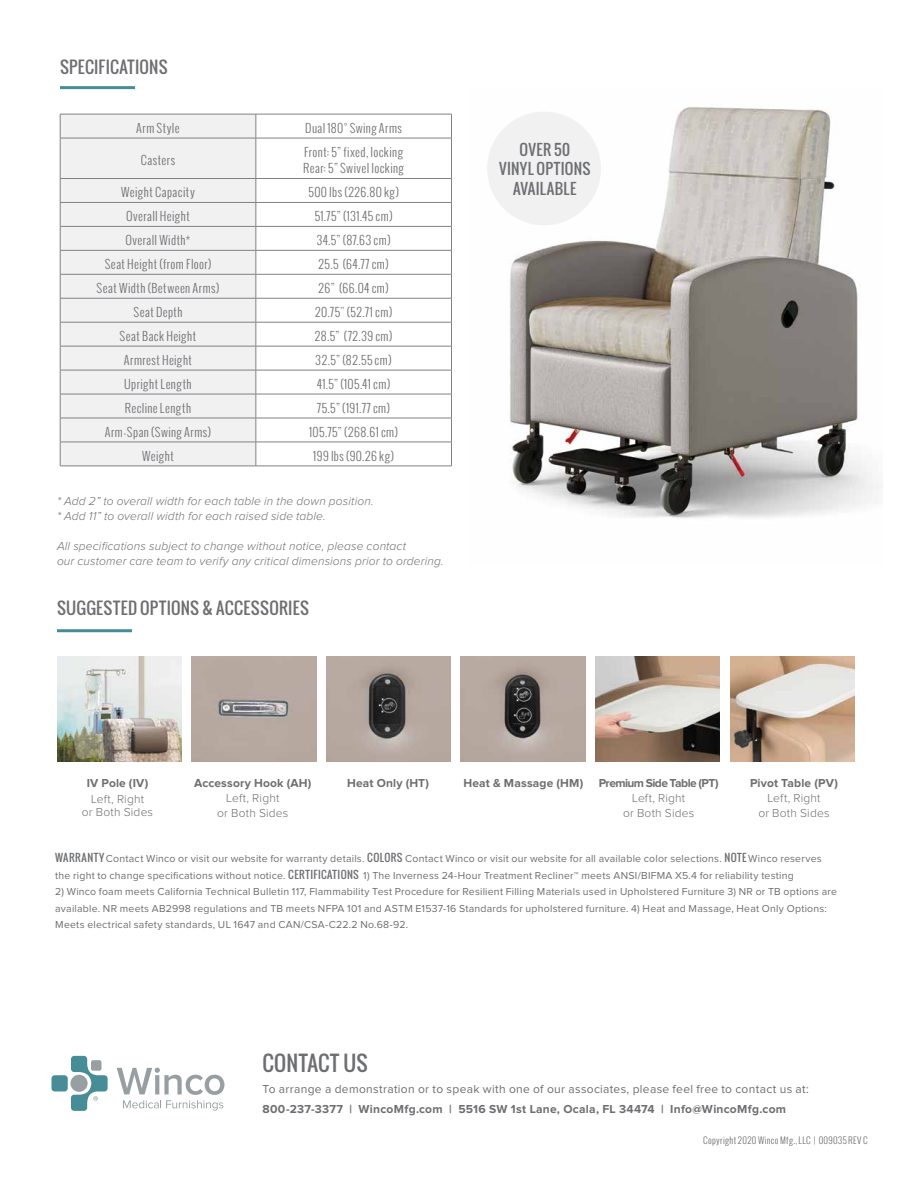
<style>
.page{position:relative;width:918px;height:1188px;background:#fff}
.page>*{position:absolute;margin:0;border:0;box-sizing:border-box;transform-origin:0 0}
.t1{font:21px "Oswald";letter-spacing:.01em;color:#6d6e71}
.t2{font:16.5px "Oswald";letter-spacing:.02em;color:#6d6e71}
.t3{font:15px/19.5px "Oswald";letter-spacing:.025em;color:#6d6e71;text-align:center}
.t4{font:300 12px/16.5px "Oswald";letter-spacing:.035em;color:#6d6e71}
.t5{font:italic 300 12px/15px "Proxima Nova";letter-spacing:.01em;color:#6d6e71}
.t6{font:700 12px "Proxima Nova";letter-spacing:.015em;color:#6d6e71}
.t7{font:300 12px/15px "Proxima Nova";letter-spacing:.015em;color:#6d6e71;text-align:center}
.t8{font:12px "Proxima Nova";letter-spacing:.025em;color:#6d6e71}
.t9{font:700 12px "Proxima Nova";letter-spacing:-.05em;color:#6d6e71}
.t10{font:10.5px/16.5px "Proxima Nova";letter-spacing:.02em;color:#6d6e71}
.t11{font:300 9px "Oswald";letter-spacing:.04em;color:#6d6e71}
.s1{font-family:"Oswald"}
</style>
<div class="page">
<img style="left:509px;top:107px;width:370px;height:411px">
<div style="left:61px;top:115px;width:195px;height:351px;background:#f1f1f2"></div>
<svg style="left:257px;top:137px;width:194px;height:329px"></svg>
<hr style="left:60px;top:114px;width:196px;height:1px;background:#808285">
<svg style="left:60px;top:114px;width:1px;height:24px"></svg>
<hr style="left:256px;top:114px;width:196px;height:1px;background:#808285">
<svg style="left:256px;top:114px;width:1px;height:24px"></svg>
<svg style="left:451px;top:114px;width:1px;height:24px"></svg>
<hr style="left:60px;top:138px;width:196px;height:1px;background:#808285">
<hr style="left:60px;top:138px;width:1px;height:40px;background:#808285">
<hr style="left:256px;top:138px;width:196px;height:1px;background:#808285">
<hr style="left:256px;top:138px;width:1px;height:40px;background:#808285">
<hr style="left:451px;top:138px;width:1px;height:40px;background:#808285">
<hr style="left:60px;top:178px;width:196px;height:1px;background:#808285">
<hr style="left:256px;top:178px;width:196px;height:1px;background:#808285">
<hr style="left:60px;top:202px;width:196px;height:1px;background:#808285">
<hr style="left:256px;top:202px;width:196px;height:1px;background:#808285">
<hr style="left:60px;top:226px;width:196px;height:1px;background:#808285">
<hr style="left:256px;top:226px;width:196px;height:1px;background:#808285">
<hr style="left:60px;top:250px;width:196px;height:1px;background:#808285">
<hr style="left:256px;top:250px;width:196px;height:1px;background:#808285">
<hr style="left:60px;top:274px;width:196px;height:1px;background:#808285">
<hr style="left:256px;top:274px;width:196px;height:1px;background:#808285">
<hr style="left:60px;top:298px;width:196px;height:1px;background:#808285">
<hr style="left:256px;top:298px;width:196px;height:1px;background:#808285">
<hr style="left:60px;top:322px;width:196px;height:1px;background:#808285">
<hr style="left:256px;top:322px;width:196px;height:1px;background:#808285">
<hr style="left:60px;top:346px;width:196px;height:1px;background:#808285">
<hr style="left:256px;top:346px;width:196px;height:1px;background:#808285">
<hr style="left:60px;top:370px;width:196px;height:1px;background:#808285">
<hr style="left:256px;top:370px;width:196px;height:1px;background:#808285">
<hr style="left:60px;top:394px;width:196px;height:1px;background:#808285">
<hr style="left:256px;top:394px;width:196px;height:1px;background:#808285">
<hr style="left:60px;top:418px;width:196px;height:1px;background:#808285">
<hr style="left:256px;top:418px;width:196px;height:1px;background:#808285">
<hr style="left:60px;top:442px;width:196px;height:1px;background:#808285">
<svg style="left:60px;top:179px;width:1px;height:287px"></svg>
<hr style="left:256px;top:442px;width:196px;height:1px;background:#808285">
<svg style="left:256px;top:179px;width:1px;height:287px"></svg>
<svg style="left:451px;top:179px;width:1px;height:287px"></svg>
<hr style="left:60px;top:466px;width:196px;height:1px;background:#808285">
<hr style="left:256px;top:466px;width:196px;height:1px;background:#808285">
<svg style="left:487px;top:107px;width:120px;height:124px"></svg>
<svg style="left:117px;top:1068px;width:107px;height:43px"></svg>
<div style="left:52px;top:1075px;width:16px;height:16px;background:#478d97;border-radius:3px"></div>
<svg style="left:71px;top:1056px;width:37px;height:55px"></svg>
<hr style="left:57px;top:629px;width:75px;height:3px;background:#468c96">
<img style="left:57px;top:656px;width:124px;height:105px">
<img style="left:192px;top:656px;width:124px;height:105px">
<img style="left:461px;top:656px;width:124px;height:105px">
<img style="left:730px;top:656px;width:125px;height:105px">
<img style="left:326px;top:656px;width:125px;height:105px">
<hr style="left:60px;top:86px;width:75px;height:3px;background:#468c96">
<img style="left:595px;top:656px;width:125px;height:105px">
<h2 class="t2" style="left:60px;top:55px;width:109px">SPECIFICATIONS</h2>
<p class="t4" style="left:136px;top:119px;width:45px">Arm Style</p>
<p class="t4" style="left:305px;top:119px;width:98px">Dual 180° Swing Arms</p>
<p class="t4" style="left:141px;top:152px;width:36px">Casters</p>
<p class="t4" style="left:303px;top:143px;width:102px">Front: 5” fixed, locking<br>Rear: 5” Swivel locking</p>
<p class="t4" style="left:121px;top:184px;width:75px">Weight Capacity</p>
<p class="t4" style="left:308px;top:184px;width:92px">500 lbs (226.80 kg)</p>
<p class="t4" style="left:126px;top:208px;width:65px">Overall Height</p>
<p class="t4" style="left:315px;top:208px;width:79px">51.75” (131.45 cm)</p>
<p class="t4" style="left:126px;top:232px;width:66px">Overall Width*</p>
<p class="t4" style="left:317px;top:232px;width:75px">34.5” (87.63 cm)</p>
<p class="t4" style="left:105px;top:256px;width:108px">Seat Height (from Floor)</p>
<p class="t4" style="left:319px;top:256px;width:72px">25.5 (64.77 cm)</p>
<p class="t4" style="left:97px;top:280px;width:125px">Seat Width (Between Arms)</p>
<p class="t4" style="left:319px;top:280px;width:72px">26” (66.04 cm)</p>
<p class="t4" style="left:133px;top:304px;width:51px">Seat Depth</p>
<p class="t4" style="left:315px;top:304px;width:79px">20.75" (52.71 cm)</p>
<p class="t4" style="left:120px;top:327px;width:78px">Seat Back Height</p>
<p class="t4" style="left:315px;top:327px;width:79px">28.5” (72.39 cm)</p>
<p class="t4" style="left:124px;top:351px;width:70px">Armrest Height</p>
<p class="t4" style="left:316px;top:351px;width:78px">32.5” (82.55 cm)</p>
<p class="t4" style="left:124px;top:375px;width:69px">Upright Length</p>
<p class="t4" style="left:317px;top:375px;width:75px">41.5” (105.41 cm)</p>
<p class="t4" style="left:125px;top:399px;width:68px">Recline Length</p>
<p class="t4" style="left:317px;top:399px;width:74px">75.5” (191.77 cm)</p>
<p class="t4" style="left:105px;top:423px;width:108px">Arm-Span (Swing Arms)</p>
<p class="t4" style="left:309px;top:423px;width:90px">105.75” (268.61 cm)</p>
<p class="t4" style="left:142px;top:447px;width:33px">Weight</p>
<p class="t4" style="left:313px;top:447px;width:82px">199 lbs (90.26 kg)</p>
<p class="t5" style="left:57px;top:494px;width:318px">* Add 2” to overall width for each table in the down position. * Add 11” to overall width for each raised side table.</p>
<p class="t5" style="left:57px;top:539px;width:388px">All specifications subject to change without notice, please contact<br>our customer care team to verify any critical dimensions prior to ordering.</p>
<h2 class="t2" style="left:57px;top:595px;width:253px">SUGGESTED OPTIONS &amp; ACCESSORIES</h2>
<h3 class="t3" style="left:499px;top:139px;width:93px">OVER 50<br>VINYL OPTIONS<br>AVAILABLE</h3>
<p class="t6" style="left:750px;top:777px;width:89px">Pivot Table (PV)</p>
<p class="t7" style="left:758px;top:791px;width:73px">Left, Right<br>or Both Sides</p>
<p class="t10" style="left:55px;top:851px;width:768px"><span class="s1">WARRANTY</span>Contact Winco or visit our website for warranty details. <span class="s1">COLORS</span> Contact Winco or visit our website for all available color selections. <span class="s1">NOTE</span> Winco reserves the right to change specifications without notice. <span class="s1">CERTIFICATIONS</span> 1) The Inverness 24-Hour Treatment Recliner™ meets ANSI/BIFMA X5.4 for reliability testing</p>
<p class="t10" style="left:55px;top:884px;width:783px">2) Winco foam meets California Technical Bulletin 117, Flammability Test Procedure for Resilient Filling Materials used in Upholstered Furniture 3) NR or TB options are available. NR meets AB2998 regulations and TB meets NFPA 101 and ASTM E1537-16 Standards for upholstered furniture. 4) Heat and Massage, Heat Only Options:<br>Meets electrical safety standards, UL 1647 and CAN/CSA-C22.2 No.68-92.</p>
<p class="t6" style="left:347px;top:777px;width:84px">Heat Only (HT)</p>
<p class="t6" style="left:464px;top:777px;width:121px">Heat &amp; Massage (HM)</p>
<p class="t9" style="left:599px;top:777px;width:121px">Premium Side Table (PT)</p>
<p class="t7" style="left:623px;top:791px;width:73px">Left, Right<br>or Both Sides</p>
<p class="t6" style="left:87px;top:777px;width:63px">IV Pole (IV)</p>
<p class="t7" style="left:82px;top:792px;width:73px;line-height:13.5px">Left, Right<br>or Both Sides</p>
<p class="t6" style="left:194px;top:777px;width:119px">Accessory Hook (AH)</p>
<p class="t7" style="left:217px;top:791px;width:73px">Left, Right<br>or Both Sides</p>
<h1 class="t1" style="left:262px;top:1047px;width:107px">CONTACT US</h1>
<p class="t8" style="left:262px;top:1084px;width:548px">To arrange a demonstration or to speak with one of our associates, please feel free to contact us at:</p>
<p class="t6" style="left:262px;top:1103px;width:525px">800-237-3377 | WincoMfg.com | 5516 SW 1st Lane, Ocala, FL 34474 | Info@WincoMfg.com</p>
<p class="t11" style="left:703px;top:1134px;width:166px">Copyright 2020 Winco Mfg., LLC | 009035 REV C</p>
</div>
